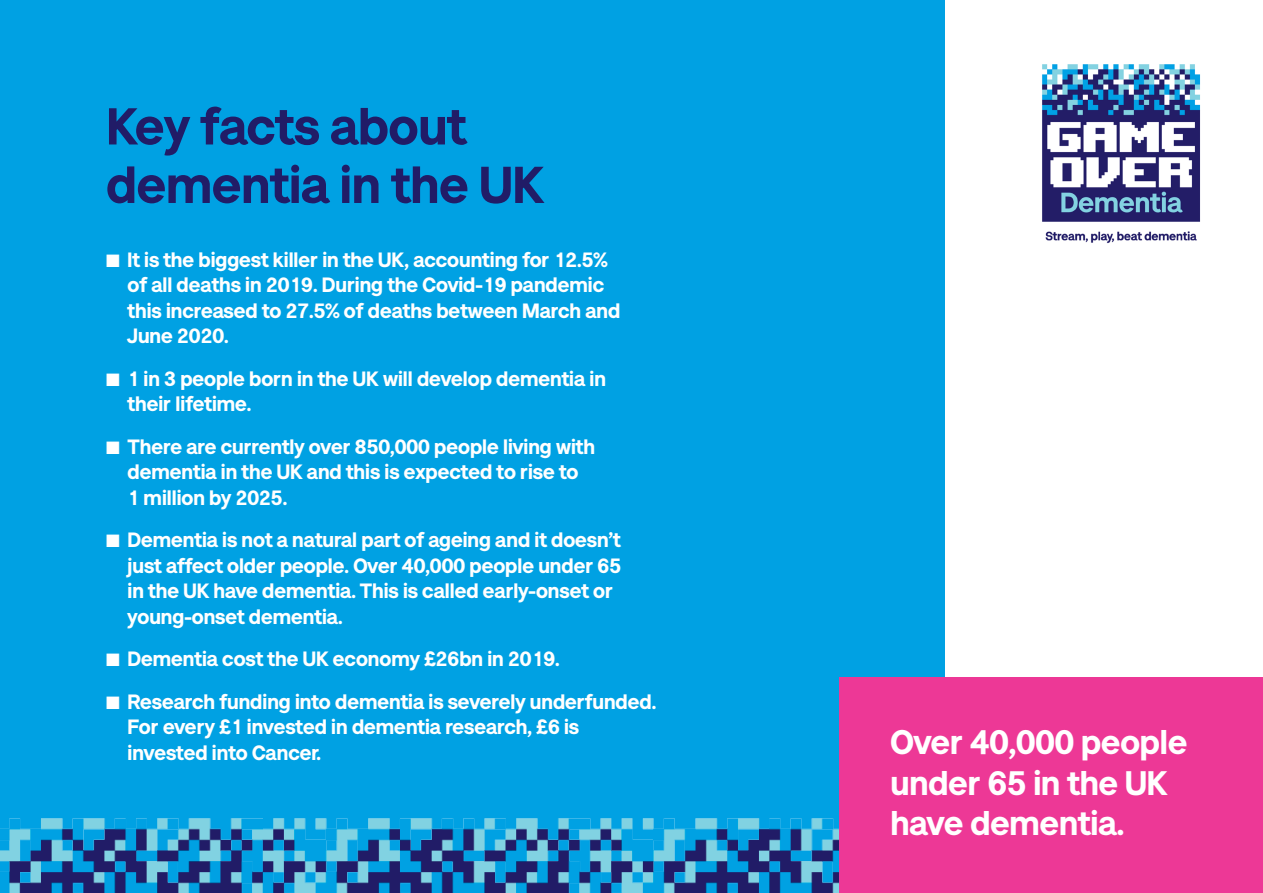
<style>
.page{position:relative;width:1263px;height:893px;background:#fff}
.page>*{position:absolute;margin:0;border:0;box-sizing:border-box;transform-origin:0 0}
.main_headings{font:900 52.5px/58.5px "AS Lettera Text";color:#211c67}
.pull_out_box_info{font:900 34.5px/40.5px "AS Lettera Text";color:#fff}
.body_copy{font:900 21px/25.5px "AS Lettera Text";color:#fff}
</style>
<div class="page">
<div style="left:0;top:0;width:944px;height:893px;background:#00a1e3"></div>
<img style="left:0;top:812px;width:840px;height:81px">
<div style="left:840px;top:677px;width:423px;height:216px;background:#ed3896"></div>
<img style="left:1042px;top:64px;width:159px;height:180px">
<p class="main_headings" style="left:106px;top:93px;width:439px">Key facts about dementia in the UK</p>
<p class="body_copy" style="left:128px;top:245px;width:494px;text-indent:-21px">■ It is the biggest killer in the UK, accounting for 12.5% of all deaths in 2019. During the Covid-19 pandemic this increased to 27.5% of deaths between March and June 2020.</p>
<p class="body_copy" style="left:128px;top:364px;width:480px;text-indent:-21px">■ 1 in 3 people born in the UK will develop dementia in their lifetime.</p>
<p class="body_copy" style="left:128px;top:432px;width:469px;text-indent:-21px">■ There are currently over 850,000 people living with dementia in the UK and this is expected to rise to<br>1 million by 2025.</p>
<p class="body_copy" style="left:128px;top:526px;width:495px;text-indent:-21px">■ Dementia is not a natural part of ageing and it doesn’t just affect older people. Over 40,000 people under 65 in the UK have dementia. This is called early-onset or young-onset dementia.</p>
<p class="body_copy" style="left:106px;top:645px;width:455px">■ Dementia cost the UK economy £26bn in 2019.</p>
<p class="body_copy" style="left:128px;top:687px;width:530px;text-indent:-21px">■ Research funding into dementia is severely underfunded.<br>For every £1 invested in dementia research, £6 is invested into Cancer.</p>
<p class="pull_out_box_info" style="left:890px;top:719px;width:298px">Over 40,000 people under 65 in the UK have dementia.</p>
</div>
